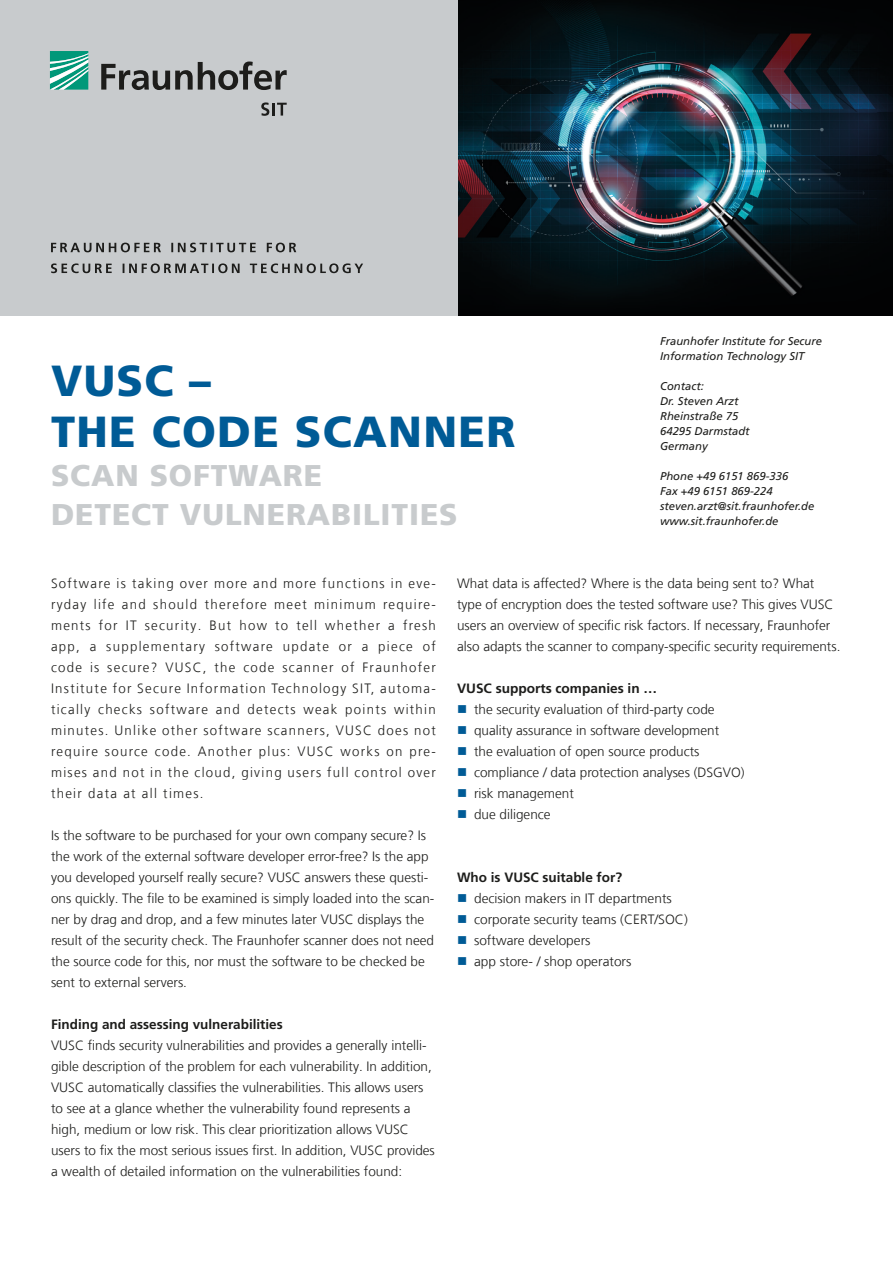
<style>
.page{position:relative;width:893px;height:1263px;background:#fff}
.page>*{position:absolute;margin:0;border:0;box-sizing:border-box;transform-origin:0 0}
.t1{font:900 43.5px/51px "Frutiger LT Com";letter-spacing:.03em;color:#005b96}
.t2{font:900 30px/39px "Frutiger LT Com";letter-spacing:.03em;color:#c8cbcd}
.t3{font:300 13.5px/21px "Frutiger LT Com";color:#1d1d1b}
.t4{font:700 13.5px "Frutiger LT Com";color:#1d1d1b}
.t5{font:italic 11.25px/15px "Frutiger LT Com";color:#1d1d1b}
</style>
<div class="page">
<img style="left:457px;top:0;width:436px;height:315px">
<div style="left:0;top:0;width:457px;height:315px;background:#c8cbcd"></div>
<svg style="left:51px;top:243px;width:245px;height:9px"></svg>
<svg style="left:51px;top:263px;width:312px;height:10px"></svg>
<svg style="left:50px;top:51px;width:38px;height:39px"></svg>
<svg style="left:101px;top:62px;width:186px;height:28px"></svg>
<svg style="left:261px;top:102px;width:26px;height:14px"></svg>
<h1 class="t1" style="left:51px;top:355px;width:466px">VUSC –<br>THE CODE SCANNER</h1>
<h2 class="t2" style="left:51px;top:456px;width:408px">SCAN SOFTWARE<br>DETECT VULNERABILITIES</h2>
<p class="t5" style="left:660px;top:334px;width:163px">Fraunhofer Institute for Secure<br>Information Technology SIT</p>
<p class="t5" style="left:660px;top:379px;width:91px">Contact:<br>Dr. Steven Arzt<br>Rheinstraße 75<br>64295 Darmstadt<br>Germany</p>
<p class="t5" style="left:660px;top:469px;width:156px">Phone +49 6151 869-336<br>Fax +49 6151 869-224 steven.arzt@sit.fraunhofer.de www.sit.fraunhofer.de</p>
<p class="t3" style="left:51px;top:573px;width:386px;text-align:justify">Software is taking over more and more functions in eve&shy;ryday life and should therefore meet minimum require&shy;ments for IT security. But how to tell whether a fresh app, a supplementary software update or a piece of code is secure? VUSC, the code scanner of Fraunhofer Institute for Secure Information Technology SIT, automa&shy;tically checks software and detects weak points within minutes. Unlike other software scanners, VUSC does not require source code. Another plus: VUSC works on pre&shy;mises and not in the cloud, giving users full control over their data at all times.</p>
<p class="t3" style="left:51px;top:825px;width:385px">Is the software to be purchased for your own company secure? Is the work of the external software developer error-free? Is the app you developed yourself really secure? VUSC answers these questi&shy;ons quickly. The file to be examined is simply loaded into the scan&shy;ner by drag and drop, and a few minutes later VUSC displays the result of the security check. The Fraunhofer scanner does not need the source code for this, nor must the software to be checked be sent to external servers.</p>
<p class="t4" style="left:51px;top:1016px;width:233px">Finding and assessing vulnerabilities</p>
<p class="t3" style="left:51px;top:1035px;width:385px">VUSC finds security vulnerabilities and provides a generally intelli&shy;gible description of the problem for each vulnerability. In addition, VUSC automatically classifies the vulnerabilities. This allows users to see at a glance whether the vulnerability found represents a high, medium or low risk. This clear prioritization allows VUSC users to fix the most serious issues first. In addition, VUSC provides a wealth of detailed information on the vulnerabilities found:</p>
<p class="t3" style="left:457px;top:573px;width:385px">What data is affected? Where is the data being sent to? What type of encryption does the tested software use? This gives VUSC users an overview of specific risk factors. If necessary, Fraunhofer also adapts the scanner to company-specific security requirements.</p>
<p class="t4" style="left:457px;top:680px;width:201px">VUSC supports companies in …</p>
<p class="t3" style="left:474px;top:699px;width:272px">the security evaluation of third-party code quality assurance in software development<br>the evaluation of open source products compliance / data protection analyses (DSGVO) risk management<br>due diligence</p>
<p class="t4" style="left:457px;top:869px;width:167px">Who is VUSC suitable for?</p>
<p class="t3" style="left:474px;top:888px;width:215px">decision makers in IT departments corporate security teams (CERT/SOC) software developers<br>app store- / shop operators</p>
</div>
